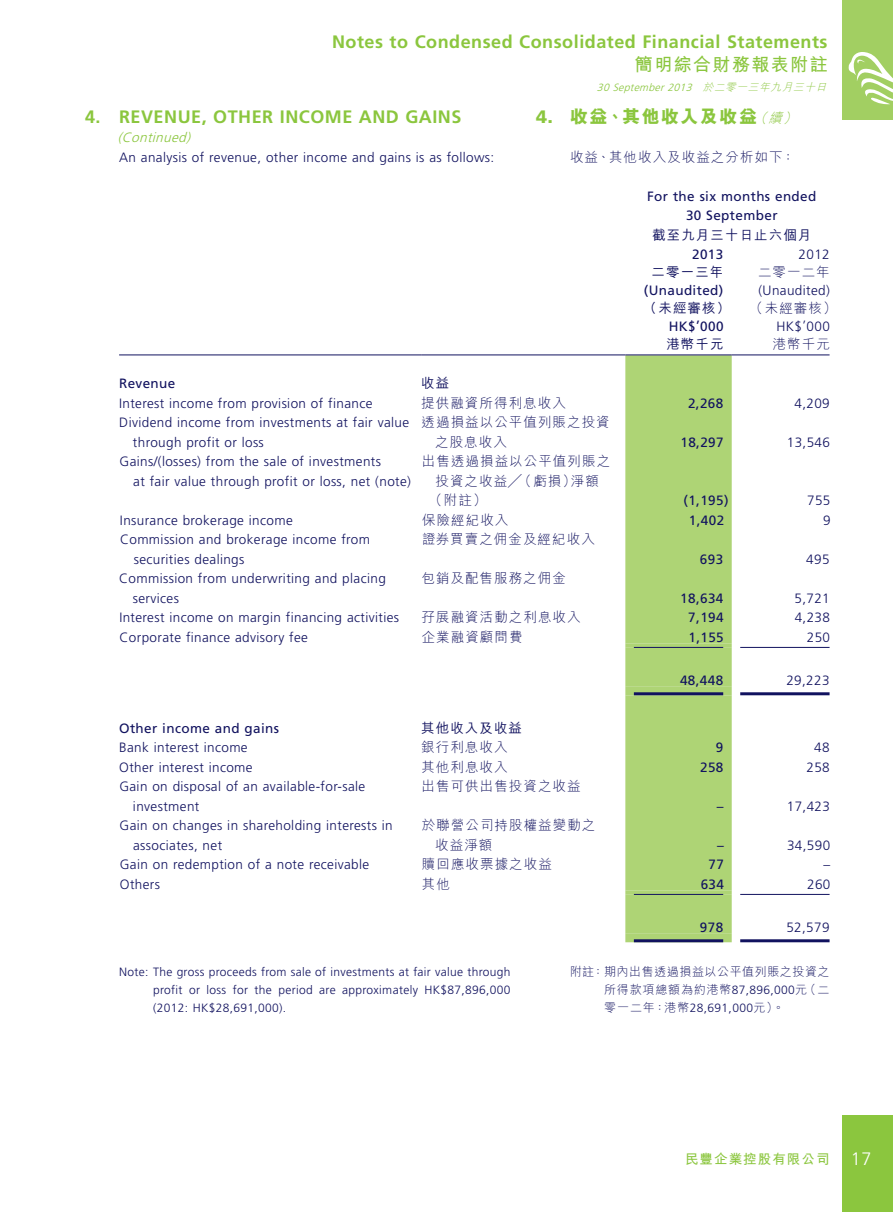
<style>
.page{position:relative;width:893px;height:1212px;background:#fff}
.page>*{position:absolute;margin:0;border:0;box-sizing:border-box;transform-origin:0 0}
.t1{font:700 18px "Frutiger LT Std";letter-spacing:.03em;color:#8bc63e}
.t2{font:18px "M Hei HK Xbold E Ten B5 H";letter-spacing:.08em;color:#8bc63e}
.t3{font:18px "M Hei HK Bold E Ten B5 H";letter-spacing:.08em;color:#8bc63e}
.t4{font:300 13.5px/19.5px "Frutiger LT Std";letter-spacing:.03em;color:#11125f}
.t5{font:13.5px/19.5px "M Hei HK Light E Ten B5 H";letter-spacing:.08em;color:#11125f}
.t6{font:13.5px/19.5px "Frutiger LT Std";letter-spacing:.03em;color:#11125f;text-align:center}
.t7{font:13.5px "M Hei HK Medium E Ten B5 H";letter-spacing:.08em;color:#11125f}
.t8{font:13.5px "M Hei HK Bold E Ten B5 H";letter-spacing:.08em;color:#8bc63e}
.t9{font:italic 300 13.5px "Frutiger LT Std";color:#8bc63e}
.t10{font:300 12px/18px "Frutiger LT Std";letter-spacing:.03em;color:#11125f;text-align:justify}
.t11{font:12px/18px "M Hei HK Light E Ten B5 H";letter-spacing:.045em;color:#11125f;text-align:justify}
.t12{font:italic 300 10.5px "Frutiger LT Std";color:#8bc63e}
.s1{font-family:"M Hei HK Light E Ten B5 H";font-weight:400}
.s2{font-family:"Frutiger LT Std";font-weight:900}
.s3{font-family:"M Hei HK Light E Ten B5 H";font-style:italic;font-size:13.5px}
.s4{font-family:"Frutiger LT Std";font-weight:300}
.s5{font-family:"Frutiger LT Std";font-weight:300;font-size:18px;color:#fff}
</style>
<div class="page">
<div style="left:842px;top:1115px;width:50px;height:97px;background:#8bc63e"></div>
<div style="left:842px;top:0;width:50px;height:119px;background:#a2cf62"></div>
<svg style="left:848px;top:52px;width:44px;height:53px"></svg>
<div style="left:625px;top:356px;width:106px;height:287px;background:#aed475"></div>
<div style="left:625px;top:643px;width:106px;height:299px;background:#aed475"></div>
<hr style="left:119px;top:355px;width:302px;height:1px;background:#11125f">
<hr style="left:421px;top:355px;width:204px;height:1px;background:#11125f">
<hr style="left:625px;top:355px;width:106px;height:1px;background:#11125f">
<hr style="left:731px;top:355px;width:98px;height:1px;background:#11125f">
<hr style="left:634px;top:647px;width:89px;height:1px;background:#11125f">
<hr style="left:740px;top:647px;width:89px;height:1px;background:#11125f">
<hr style="left:634px;top:692px;width:89px;height:3px;background:#11125f">
<hr style="left:740px;top:692px;width:89px;height:3px;background:#11125f">
<hr style="left:634px;top:894px;width:89px;height:1px;background:#11125f">
<hr style="left:740px;top:894px;width:89px;height:1px;background:#11125f">
<hr style="left:634px;top:939px;width:89px;height:3px;background:#11125f">
<hr style="left:740px;top:939px;width:89px;height:3px;background:#11125f">
<h1 class="t1" style="left:332px;top:34px;width:497px">Notes to Condensed Consolidated Financial Statements</h1>
<h1 class="t3" style="left:635px;top:57px;width:194px">簡明綜合財務報表附註</h1>
<p class="t12" style="left:597px;top:83px;width:234px">30 September 2013 <span class="s1">於二零一三年九月三十日</span></p>
<h1 class="t1" style="left:85px;top:109px;width:378px">4. REVENUE, OTHER INCOME AND GAINS</h1>
<p class="t9" style="left:118px;top:132px;width:77px">(Continued)</p>
<p class="t4" style="left:119px;top:148px;width:377px">An analysis of revenue, other income and gains is as follows:</p>
<h1 class="t2" style="left:536px;top:109px;width:266px"><span class="s2">4.</span> 收益、其他收入及收益<span class="s3">（續）</span></h1>
<p class="t5" style="left:570px;top:149px;width:226px">收益、其他收入及收益之分析如下：</p>
<p class="t6" style="left:647px;top:187px;width:171px">For the six months ended<br>30 September</p>
<p class="t7" style="left:652px;top:229px;width:161px">截至九月三十日止六個月</p>
<p class="t6" style="left:692px;top:245px;width:33px">2013</p>
<p class="t4" style="left:798px;top:245px;width:33px">2012</p>
<p class="t7" style="left:651px;top:267px;width:73px">二零一三年</p>
<p class="t5" style="left:758px;top:264px;width:73px">二零一二年</p>
<p class="t6" style="left:644px;top:281px;width:81px">(Unaudited)</p>
<p class="t4" style="left:758px;top:281px;width:73px">(Unaudited)</p>
<p class="t7" style="left:643px;top:303px;width:88px">（未經審核）</p>
<p class="t5" style="left:749px;top:300px;width:88px">（未經審核）</p>
<p class="t6" style="left:668px;top:317px;width:56px">HK$’000</p>
<p class="t4" style="left:776px;top:317px;width:55px">HK$’000</p>
<p class="t7" style="left:666px;top:339px;width:59px">港幣千元</p>
<p class="t5" style="left:772px;top:336px;width:59px">港幣千元</p>
<p class="t6" style="left:119px;top:374px;width:58px">Revenue</p>
<p class="t7" style="left:421px;top:378px;width:30px">收益</p>
<p class="t4" style="left:119px;top:394px;width:255px">Interest income from provision of finance</p>
<p class="t5" style="left:421px;top:395px;width:146px">提供融資所得利息收入</p>
<p class="t6" style="left:688px;top:394px;width:37px">2,268</p>
<p class="t4" style="left:794px;top:394px;width:37px">4,209</p>
<p class="t4" style="left:133px;top:413px;width:278px;text-indent:-14px">Dividend income from investments at fair value through profit or loss</p>
<p class="t5" style="left:435px;top:414px;width:176px;text-indent:-14px">透過損益以公平值列賬之投資之股息收入</p>
<p class="t6" style="left:680px;top:433px;width:45px">18,297</p>
<p class="t4" style="left:786px;top:433px;width:45px">13,546</p>
<p class="t4" style="left:133px;top:452px;width:279px;text-indent:-14px">Gains/(losses) from the sale of investments<br>at fair value through profit or loss, net (note)</p>
<p class="t5" style="left:422px;top:453px;width:190px">出售透過損益以公平值列賬之</p>
<p class="t5" style="left:435px;top:473px;width:165px">投資之收益╱（虧損）淨額</p>
<p class="t5" style="left:429px;top:492px;width:59px">（附註）</p>
<p class="t6" style="left:683px;top:491px;width:47px">(1,195)</p>
<p class="t4" style="left:807px;top:491px;width:25px">755</p>
<p class="t4" style="left:120px;top:511px;width:174px">Insurance brokerage income</p>
<p class="t5" style="left:422px;top:512px;width:88px">保險經紀收入</p>
<p class="t6" style="left:688px;top:511px;width:37px">1,402</p>
<p class="t4" style="left:823px;top:511px;width:9px">9</p>
<p class="t4" style="left:134px;top:530px;width:238px;text-indent:-14px">Commission and brokerage income from securities dealings</p>
<p class="t5" style="left:422px;top:531px;width:174px">證券買賣之佣金及經紀收入</p>
<p class="t6" style="left:700px;top:550px;width:25px">693</p>
<p class="t4" style="left:806px;top:550px;width:25px">495</p>
<p class="t4" style="left:133px;top:569px;width:254px;text-indent:-14px">Commission from underwriting and placing services</p>
<p class="t5" style="left:421px;top:570px;width:146px">包銷及配售服務之佣金</p>
<p class="t6" style="left:680px;top:589px;width:45px">18,634</p>
<p class="t4" style="left:794px;top:589px;width:37px">5,721</p>
<p class="t4" style="left:119px;top:608px;width:281px">Interest income on margin financing activities</p>
<p class="t5" style="left:421px;top:609px;width:161px">孖展融資活動之利息收入</p>
<p class="t6" style="left:688px;top:608px;width:37px">7,194</p>
<p class="t4" style="left:794px;top:608px;width:37px">4,238</p>
<p class="t4" style="left:119px;top:628px;width:190px">Corporate finance advisory fee</p>
<p class="t5" style="left:421px;top:629px;width:102px">企業融資顧問費</p>
<p class="t6" style="left:688px;top:628px;width:37px">1,155</p>
<p class="t4" style="left:806px;top:628px;width:25px">250</p>
<p class="t6" style="left:680px;top:671px;width:45px">48,448</p>
<p class="t4" style="left:786px;top:671px;width:45px">29,223</p>
<p class="t6" style="left:119px;top:719px;width:161px">Other income and gains</p>
<p class="t7" style="left:421px;top:722px;width:102px">其他收入及收益</p>
<p class="t4" style="left:119px;top:738px;width:130px">Bank interest income</p>
<p class="t5" style="left:421px;top:739px;width:88px">銀行利息收入</p>
<p class="t6" style="left:715px;top:738px;width:9px">9</p>
<p class="t4" style="left:814px;top:738px;width:17px">48</p>
<p class="t4" style="left:119px;top:758px;width:135px">Other interest income</p>
<p class="t5" style="left:421px;top:759px;width:88px">其他利息收入</p>
<p class="t6" style="left:700px;top:758px;width:25px">258</p>
<p class="t4" style="left:806px;top:758px;width:25px">258</p>
<p class="t4" style="left:133px;top:777px;width:234px;text-indent:-14px">Gain on disposal of an available-for-sale investment</p>
<p class="t5" style="left:421px;top:778px;width:161px">出售可供出售投資之收益</p>
<p class="t6" style="left:716px;top:797px;width:8px">–</p>
<p class="t4" style="left:786px;top:797px;width:45px">17,423</p>
<p class="t4" style="left:133px;top:816px;width:261px;text-indent:-14px">Gain on changes in shareholding interests in associates, net</p>
<p class="t5" style="left:435px;top:817px;width:162px;text-indent:-14px">於聯營公司持股權益變動之收益淨額</p>
<p class="t6" style="left:717px;top:836px;width:8px">–</p>
<p class="t4" style="left:787px;top:836px;width:45px">34,590</p>
<p class="t4" style="left:120px;top:855px;width:251px">Gain on redemption of a note receivable</p>
<p class="t5" style="left:422px;top:856px;width:131px">贖回應收票據之收益</p>
<p class="t6" style="left:708px;top:855px;width:17px">77</p>
<p class="t4" style="left:823px;top:855px;width:8px">–</p>
<p class="t4" style="left:120px;top:875px;width:42px">Others</p>
<p class="t5" style="left:422px;top:876px;width:30px">其他</p>
<p class="t6" style="left:700px;top:875px;width:25px">634</p>
<p class="t4" style="left:807px;top:875px;width:25px">260</p>
<p class="t6" style="left:700px;top:918px;width:25px">978</p>
<p class="t4" style="left:786px;top:918px;width:45px">52,579</p>
<p class="t10" style="left:153px;top:964px;width:359px;text-indent:-34px">Note: The gross proceeds from sale of investments at fair value through profit or loss for the period are approximately HK$87,896,000 (2012: HK$28,691,000).</p>
<p class="t11" style="left:604px;top:964px;width:227px;text-indent:-34px">附註：期內出售透過損益以公平值列賬之投資之所得款項總額為約港幣<span class="s4">87,896,000</span>元（二零一二年：港幣<span class="s4">28,691,000</span>元）。</p>
<p class="t8" style="left:685px;top:1154px;width:188px">民豐企業控股有限公司 <span class="s5">17</span></p>
</div>
